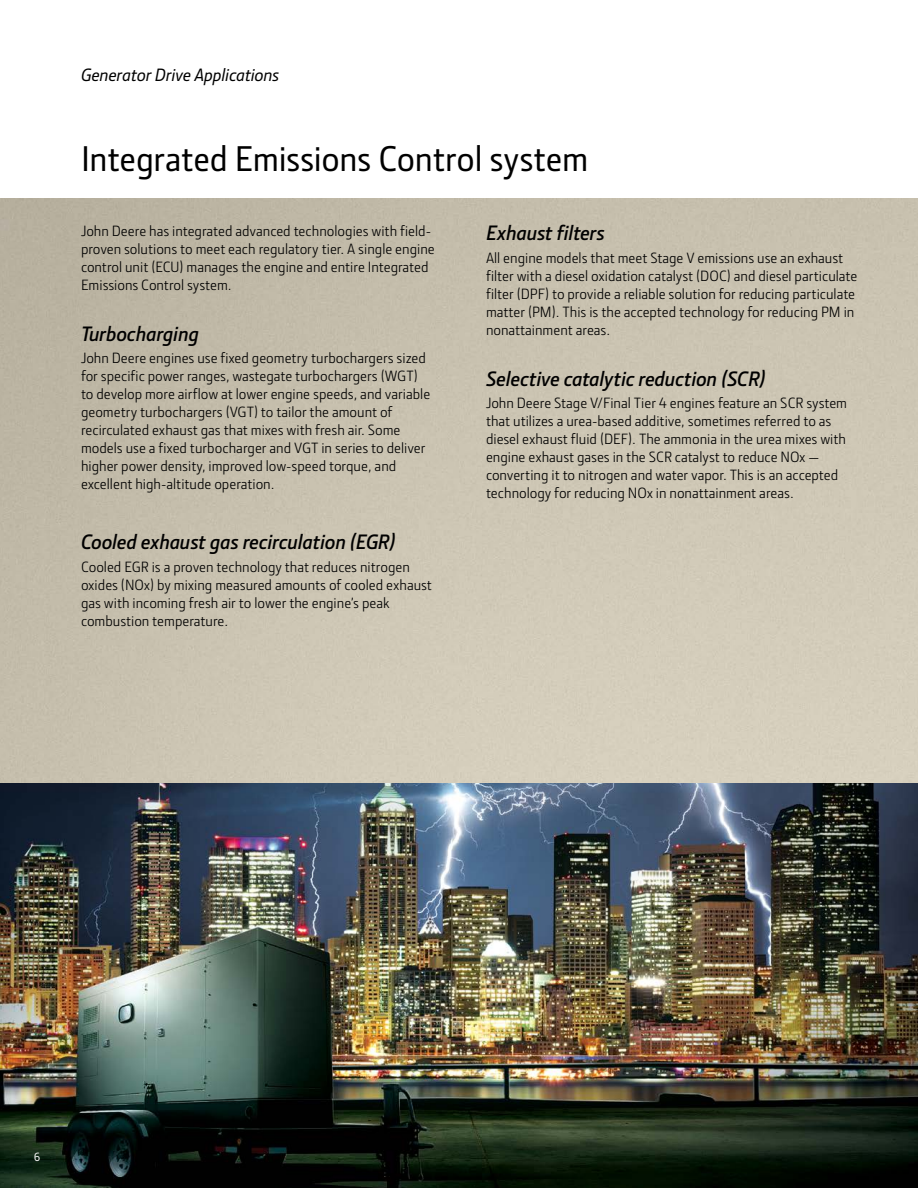
<style>
.page{position:relative;width:918px;height:1188px;background:#fff}
.page>*{position:absolute;margin:0;border:0;box-sizing:border-box;transform-origin:0 0}
.t1{font:500 36px "JD Sans Pro";letter-spacing:-.005em;color:#000}
.t2{font:italic 600 21px "JD Sans Pro";color:#000}
.t3{font:italic 500 18px "JD Sans Pro";letter-spacing:-.005em;color:#000}
.t4{font:15px/18px "JD Sans Pro";color:#000}
.t5{font:500 12px "JD Sans Pro";color:#fff}
</style>
<div class="page">
<img style="left:0;top:783px;width:918px;height:405px">
<p class="t3" style="left:81px;top:63px;width:200px">Generator Drive Applications</p>
<h1 class="t1" style="left:81px;top:135px;width:509px">Integrated Emissions Control system</h1>
<p class="t4" style="left:81px;top:221px;width:355px">John Deere has integrated advanced technologies with field&shy;proven solutions to meet each regulatory tier. A single engine control unit (ECU) manages the engine and entire Integrated Emissions Control system.</p>
<h2 class="t2" style="left:81px;top:320px;width:119px">Turbocharging</h2>
<p class="t4" style="left:81px;top:349px;width:351px">John Deere engines use fixed geometry turbochargers sized for specific power ranges, wastegate turbochargers (WGT) to develop more airflow at lower engine speeds, and variable geometry turbochargers (VGT) to tailor the amount of recirculated exhaust gas that mixes with fresh air. Some models use a fixed turbocharger and VGT in series to deliver higher power density, improved low‑speed torque, and excellent high-altitude operation.</p>
<h2 class="t2" style="left:81px;top:528px;width:316px">Cooled exhaust gas recirculation (EGR)</h2>
<p class="t4" style="left:81px;top:557px;width:353px">Cooled EGR is a proven technology that reduces nitrogen oxides (NOx) by mixing measured amounts of cooled exhaust gas with incoming fresh air to lower the engine’s peak combustion temperature.</p>
<h2 class="t2" style="left:486px;top:219px;width:120px">Exhaust filters</h2>
<p class="t4" style="left:486px;top:248px;width:373px">All engine models that meet Stage V emissions use an exhaust filter with a diesel oxidation catalyst (DOC) and diesel particulate filter (DPF) to provide a reliable solution for reducing particulate matter (PM). This is the accepted technology for reducing PM in nonattainment areas.</p>
<h2 class="t2" style="left:486px;top:365px;width:281px">Selective catalytic reduction (SCR)</h2>
<p class="t4" style="left:486px;top:394px;width:363px">John Deere Stage V/Final Tier 4 engines feature an SCR system that utilizes a urea-based additive, sometimes referred to as diesel exhaust fluid (DEF). The ammonia in the urea mixes with engine exhaust gases in the SCR catalyst to reduce NOx — converting it to nitrogen and water vapor. This is an accepted technology for reducing NOx in nonattainment areas.</p>
<p class="t5" style="left:34px;top:1149px;width:8px">6</p>
</div>
